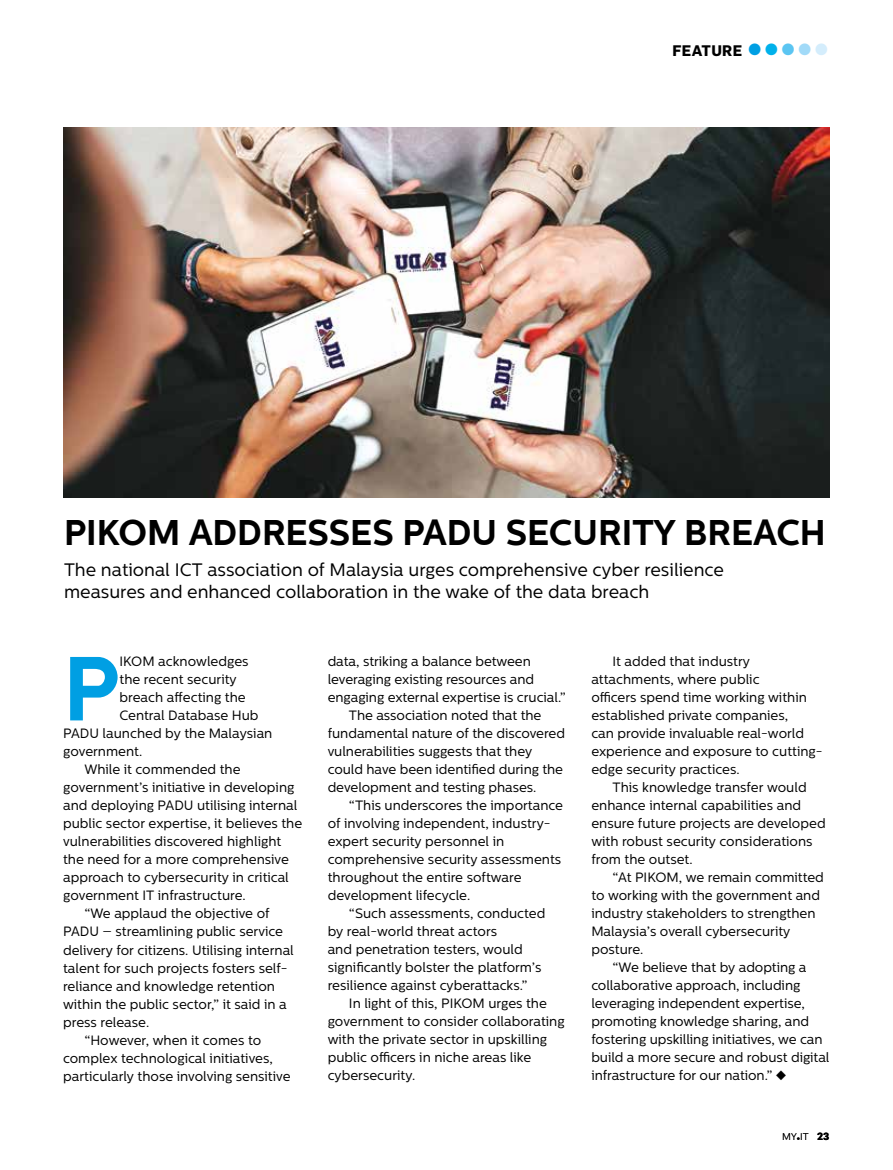
<style>
.page{position:relative;width:893px;height:1170px;background:#fff}
.page>*{position:absolute;margin:0;border:0;box-sizing:border-box;transform-origin:0 0}
.t1{font:700 90.6px "Centrale Sans";color:#009fe3}
.t2{font:700 37.5px "Flama";color:#009fe3}
.t3{font:700 35.7px "Centrale Sans";color:#000}
.t4{font:18px/22.5px "Centrale Sans";color:#000}
.t5{font:700 15px "Flama";letter-spacing:.02em;color:#000}
.t6{font:13.5px/18px "Centrale Sans";color:#000}
.t7{font:300 9.75px "Centrale Sans";color:#000}
.s1{color:#00b1eb}
.s2{color:#5bc5f2}
.s3{color:#a1daf8}
.s4{color:#d4edfc}
.s5{font-weight:700}
.s6{font-family:"Flama";font-weight:700;font-size:10.2px}
</style>
<div class="page">
<img style="left:64px;top:128px;width:766px;height:369px">
<p class="t5" style="left:673px;top:41px;width:71px">FEATURE</p>
<h2 class="t2" style="left:747px;top:27px;width:85px">•<span class="s1">•</span><span class="s2">•</span><span class="s3">•</span><span class="s4">•</span></h2>
<h3 class="t3" style="left:64px;top:511px;width:763px">PIKOM ADDRESSES PADU SECURITY BREACH</h3>
<h3 class="t4" style="left:64px;top:558px;width:661px">The national ICT association of Malaysia urges comprehensive cyber resilience measures and enhanced collaboration in the wake of the data breach</h3>
<h1 class="t1" style="left:63px;top:635px;width:58px">P</h1>
<p class="t6" style="left:120px;top:652px;width:130px">IKOM acknowledges</p>
<p class="t6" style="left:120px;top:670px;width:119px">the recent security</p>
<p class="t6" style="left:120px;top:688px;width:128px">breach affecting the</p>
<p class="t6" style="left:120px;top:706px;width:140px">Central Database Hub</p>
<p class="t6" style="left:63px;top:724px;width:211px">PADU launched by the Malaysian</p>
<p class="t6" style="left:63px;top:742px;width:81px">government.</p>
<p class="t6" style="left:84px;top:760px;width:158px">While it commended the</p>
<p class="t6" style="left:63px;top:778px;width:233px">government’s initiative in developing</p>
<p class="t6" style="left:63px;top:796px;width:236px">and deploying PADU utilising internal</p>
<p class="t6" style="left:63px;top:814px;width:241px">public sector expertise, it believes the</p>
<p class="t6" style="left:63px;top:832px;width:220px">vulnerabilities discovered highlight</p>
<p class="t6" style="left:63px;top:850px;width:227px">the need for a more comprehensive</p>
<p class="t6" style="left:63px;top:868px;width:227px">approach to cybersecurity in critical</p>
<p class="t6" style="left:63px;top:886px;width:184px">government IT infrastructure.</p>
<p class="t6" style="left:84px;top:904px;width:187px">“We applaud the objective of</p>
<p class="t6" style="left:63px;top:922px;width:221px">PADU – streamlining public service</p>
<p class="t6" style="left:63px;top:940px;width:232px">delivery for citizens. Utilising internal</p>
<p class="t6" style="left:63px;top:958px;width:226px">talent for such projects fosters self-</p>
<p class="t6" style="left:63px;top:976px;width:213px">reliance and knowledge retention</p>
<p class="t6" style="left:63px;top:994px;width:225px">within the public sector,” it said in a</p>
<p class="t6" style="left:63px;top:1012px;width:88px">press release.</p>
<p class="t6" style="left:84px;top:1030px;width:178px">“However, when it comes to</p>
<p class="t6" style="left:63px;top:1048px;width:211px">complex technological initiatives,</p>
<p class="t6" style="left:63px;top:1066px;width:229px">particularly those involving sensitive</p>
<p class="t6" style="left:328px;top:652px;width:205px">data, striking a balance between</p>
<p class="t6" style="left:328px;top:670px;width:208px">leveraging existing resources and</p>
<p class="t6" style="left:328px;top:688px;width:240px">engaging external expertise is crucial.”</p>
<p class="t6" style="left:349px;top:706px;width:194px">The association noted that the</p>
<p class="t6" style="left:328px;top:724px;width:239px">fundamental nature of the discovered</p>
<p class="t6" style="left:328px;top:742px;width:206px">vulnerabilities suggests that they</p>
<p class="t6" style="left:328px;top:760px;width:237px">could have been identified during the</p>
<p class="t6" style="left:328px;top:778px;width:210px">development and testing phases.</p>
<p class="t6" style="left:349px;top:796px;width:216px">“This underscores the importance</p>
<p class="t6" style="left:328px;top:814px;width:224px">of involving independent, industry-</p>
<p class="t6" style="left:328px;top:832px;width:178px">expert security personnel in</p>
<p class="t6" style="left:328px;top:850px;width:235px">comprehensive security assessments</p>
<p class="t6" style="left:328px;top:868px;width:195px">throughout the entire software</p>
<p class="t6" style="left:328px;top:886px;width:144px">development lifecycle.</p>
<p class="t6" style="left:349px;top:904px;width:198px">“Such assessments, conducted</p>
<p class="t6" style="left:328px;top:922px;width:171px">by real-world threat actors</p>
<p class="t6" style="left:328px;top:940px;width:197px">and penetration testers, would</p>
<p class="t6" style="left:328px;top:958px;width:215px">significantly bolster the platform’s</p>
<p class="t6" style="left:328px;top:976px;width:201px">resilience against cyberattacks.”</p>
<p class="t6" style="left:349px;top:994px;width:199px">In light of this, PIKOM urges the</p>
<p class="t6" style="left:328px;top:1012px;width:239px">government to consider collaborating</p>
<p class="t6" style="left:328px;top:1030px;width:221px">with the private sector in upskilling</p>
<p class="t6" style="left:328px;top:1048px;width:205px">public officers in niche areas like</p>
<p class="t6" style="left:328px;top:1066px;width:89px">cybersecurity.</p>
<p class="t6" style="left:591px;top:652px;width:233px;text-indent:21px">It added that industry attachments, where public<br>officers spend time working within established private companies,<br>can provide invaluable real-world experience and exposure to cutting&shy;edge security practices.</p>
<p class="t6" style="left:591px;top:778px;width:236px;text-indent:21px">This knowledge transfer would enhance internal capabilities and ensure future projects are developed with robust security considerations from the outset.</p>
<p class="t6" style="left:591px;top:868px;width:234px;text-indent:21px">“At PIKOM, we remain committed to working with the government and industry stakeholders to strengthen<br>Malaysia’s overall cybersecurity posture.</p>
<p class="t6" style="left:591px;top:958px;width:240px;text-indent:21px">“We believe that by adopting a collaborative approach, including leveraging independent expertise, promoting knowledge sharing, and fostering upskilling initiatives, we can build a more secure and robust digital infrastructure for our nation.” ◆</p>
<p class="t7" style="left:782px;top:1130px;width:48px">MY<span class="s5">•</span>IT <span class="s6">23</span></p>
</div>
